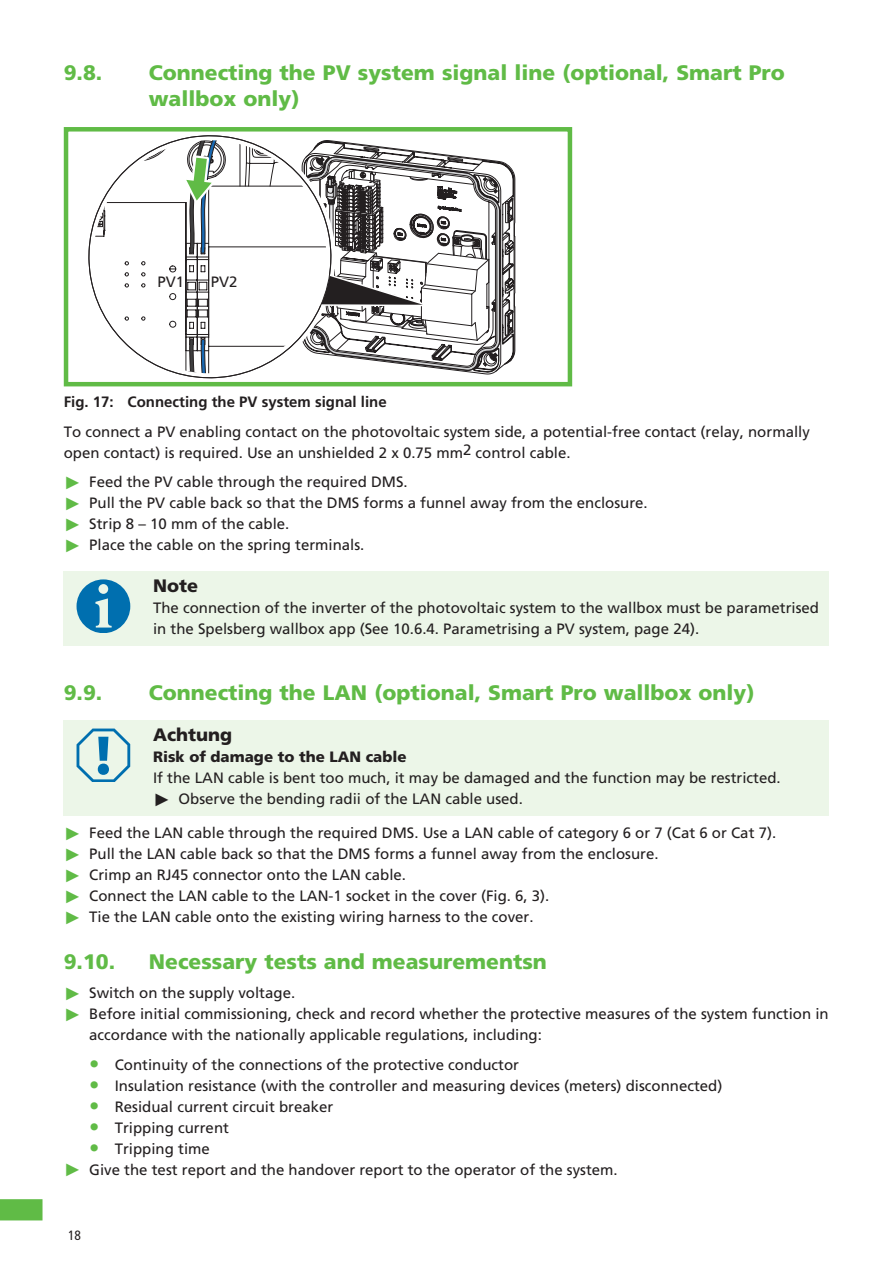
<style>
.page{position:relative;width:893px;height:1263px;background:#fff}
.page>*{position:absolute;margin:0;border:0;box-sizing:border-box;transform-origin:0 0}
.t1{font:900 21px/25.2px "Frutiger";color:#60bb46}
.Notice{font:900 18px "Frutiger";color:#231f20}
.Note{font:900 18px "Frutiger";color:#231f20}
.Fließtext{font:15px/21px "Frutiger";color:#231f20}
.WarningText{font:15px/21px "Frutiger";color:#231f20}
.t2{font:700 15px "Frutiger";color:#231f20}
.WarningSource{font:900 15px "Frutiger";color:#231f20}
.t3{font:condensed 13.5px "Frutiger";color:#231f20}
.s1{font-family:"Arial";font-size:18px;color:#60bb46}
.s2{font-family:"Arial";font-size:18px}
.s3{font-size:20.55px;color:#60bb46}
</style>
<div class="page">
<svg style="left:0;top:1199px;width:43px;height:21px"></svg>
<div style="left:64px;top:571px;width:765px;height:29px;background:#ecf6e8"></div>
<div style="left:64px;top:597px;width:765px;height:49px;background:#ecf6e8"></div>
<div style="left:64px;top:720px;width:765px;height:29px;background:#ecf6e8"></div>
<div style="left:64px;top:733px;width:765px;height:36px;background:#ecf6e8"></div>
<div style="left:64px;top:767px;width:765px;height:28px;background:#ecf6e8"></div>
<div style="left:64px;top:788px;width:765px;height:28px;background:#ecf6e8"></div>
<svg style="left:341px;top:141px;width:174px;height:232px"></svg>
<svg style="left:88px;top:135px;width:253px;height:244px"></svg>
<div style="left:64px;top:127px;width:508px;height:259px;border:4px solid #60bb46"></div>
<svg style="left:77px;top:579px;width:53px;height:54px"></svg>
<svg style="left:77px;top:728px;width:53px;height:54px"></svg>
<p class="t1" style="left:64px;top:60px;width:40px">9.8.</p>
<p class="t1" style="left:149px;top:60px;width:638px">Connecting the PV system signal line (optional, Smart Pro wallbox only)</p>
<p class="Fließtext" style="left:158px;top:272px;width:28px">PV1</p>
<p class="Fließtext" style="left:211px;top:272px;width:28px">PV2</p>
<p class="t2" style="left:64px;top:393px;width:324px">Fig. 17: Connecting the PV system signal line</p>
<p class="Fließtext" style="left:64px;top:421px;width:747px">To connect a PV enabling contact on the photovoltaic system side, a potential-free contact (relay, normally open contact) is required. Use an unshielded 2 x 0.75 mm2 control cable.</p>
<p class="Fließtext" style="left:64px;top:472px;width:345px"><span class="s1">►</span> Feed the PV cable through the required DMS.</p>
<p class="Fließtext" style="left:64px;top:493px;width:585px"><span class="s1">►</span> Pull the PV cable back so that the DMS forms a funnel away from the enclosure.</p>
<p class="Fließtext" style="left:64px;top:514px;width:227px"><span class="s1">►</span> Strip 8 – 10 mm of the cable.</p>
<p class="Fließtext" style="left:64px;top:535px;width:302px"><span class="s1">►</span> Place the cable on the spring terminals.</p>
<p class="Note" style="left:153px;top:575px;width:47px">Note</p>
<p class="WarningText" style="left:153px;top:597px;width:667px">The connection of the inverter of the photovoltaic system to the wallbox must be parametrised in the Spelsberg wallbox app (See 10.6.4. Parametrising a PV system, page 24).</p>
<p class="t1" style="left:64px;top:680px;width:40px">9.9.</p>
<p class="t1" style="left:149px;top:680px;width:607px">Connecting the LAN (optional, Smart Pro wallbox only)</p>
<p class="Notice" style="left:153px;top:724px;width:81px">Achtung</p>
<p class="WarningSource" style="left:153px;top:748px;width:255px">Risk of damage to the LAN cable</p>
<p class="WarningText" style="left:153px;top:767px;width:629px">If the LAN cable is bent too much, it may be damaged and the function may be restricted.</p>
<p class="Fließtext" style="left:153px;top:788px;width:371px"><span class="s2">►</span> Observe the bending radii of the LAN cable used.</p>
<p class="Fließtext" style="left:64px;top:823px;width:714px"><span class="s1">►</span> Feed the LAN cable through the required DMS. Use a LAN cable of category 6 or 7 (Cat 6 or Cat 7).</p>
<p class="Fließtext" style="left:64px;top:844px;width:596px"><span class="s1">►</span> Pull the LAN cable back so that the DMS forms a funnel away from the enclosure.</p>
<p class="Fließtext" style="left:64px;top:865px;width:344px"><span class="s1">►</span> Crimp an RJ45 connector onto the LAN cable.</p>
<p class="Fließtext" style="left:64px;top:886px;width:487px"><span class="s1">►</span> Connect the LAN cable to the LAN-1 socket in the cover (Fig. 6, 3).</p>
<p class="Fließtext" style="left:64px;top:907px;width:471px"><span class="s1">►</span> Tie the LAN cable onto the existing wiring harness to the cover.</p>
<p class="t1" style="left:64px;top:949px;width:53px">9.10.</p>
<p class="t1" style="left:149px;top:949px;width:400px">Necessary tests and measurementsn</p>
<p class="Fließtext" style="left:64px;top:982px;width:233px"><span class="s1">►</span> Switch on the supply voltage.</p>
<p class="Fließtext" style="left:89px;top:1003px;width:741px;text-indent:-26px"><span class="s1">►</span> Before initial commissioning, check and record whether the protective measures of the system function in accordance with the nationally applicable regulations, including:</p>
<p class="Fließtext" style="left:89px;top:1054px;width:431px"><span class="s3">•</span> Continuity of the connections of the protective conductor</p>
<p class="Fließtext" style="left:89px;top:1075px;width:635px"><span class="s3">•</span> Insulation resistance (with the controller and measuring devices (meters) disconnected)</p>
<p class="Fließtext" style="left:89px;top:1096px;width:245px"><span class="s3">•</span> Residual current circuit breaker</p>
<p class="Fließtext" style="left:89px;top:1117px;width:141px"><span class="s3">•</span> Tripping current</p>
<p class="Fließtext" style="left:89px;top:1138px;width:122px"><span class="s3">•</span> Tripping time</p>
<p class="Fließtext" style="left:64px;top:1159px;width:555px"><span class="s1">►</span> Give the test report and the handover report to the operator of the system.</p>
<p class="t3" style="left:68px;top:1227px;width:14px">18</p>
</div>
